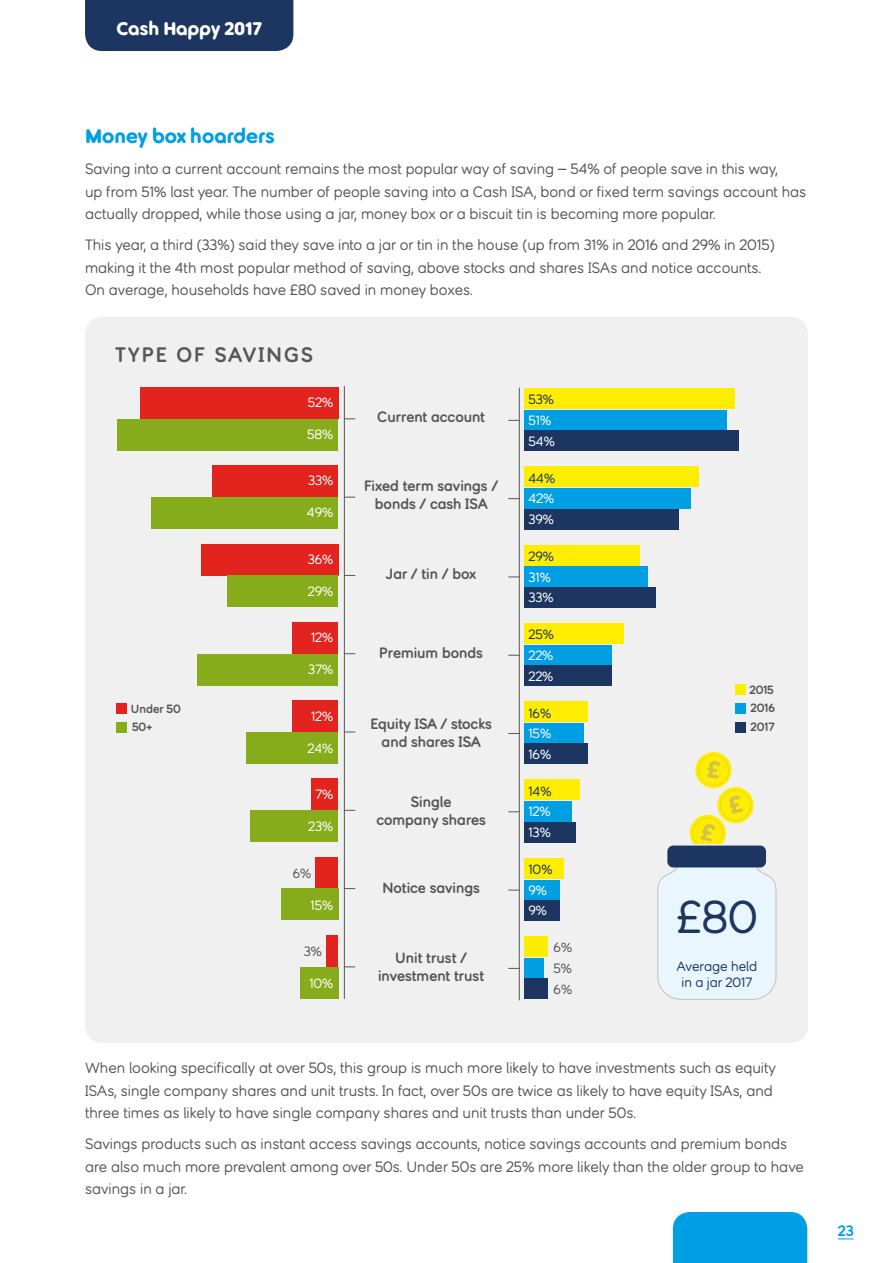
<style>
.page{position:relative;width:893px;height:1263px;background:#fff}
.page>*{position:absolute;margin:0;border:0;box-sizing:border-box;transform-origin:0 0}
.t1{font:45.75px "Sun Stroke Body";color:#1d3661}
.t2{font:21px "Sun Stroke Headline";color:#009fe3}
.t3{font:700 21px "Sun Stroke Body";letter-spacing:.1em;color:#575756}
.t4{font:19.5px "Sun Stroke Headline";color:#fff}
.t5{font:15px/22.5px "Sun Stroke Body";color:#575756}
.t6{font:700 15px/18px "Sun Stroke Body";color:#575756;text-align:center}
.t7{font:700 15px "Sun Stroke Body";color:#009fe3}
.t8{font:13.5px/20.7px "Sun Stroke Body";color:#fff}
.t9{font:13.5px/16.2px "Sun Stroke Body";color:#1d3661;text-align:center}
.t10{font:13.5px/20.7px "Sun Stroke Body";color:#575756;text-align:justify}
.t11{font:700 12px/18.8px "Sun Stroke Body";color:#575756}
</style>
<div class="page">
<div style="left:85px;top:0;width:208px;height:51px;background:#1d3661"></div>
<div style="left:673px;top:1212px;width:134px;height:51px;background:#009fe3"></div>
<svg style="left:838px;top:1238px;width:16px;height:1px"></svg>
<div style="left:85px;top:317px;width:723px;height:726px;background:#f0f0f0"></div>
<hr style="left:519px;top:388px;width:1px;height:612px;background:#575756">
<div style="left:524px;top:388px;width:211px;height:21px;background:#ffed00"></div>
<div style="left:524px;top:466px;width:175px;height:21px;background:#ffed00"></div>
<div style="left:524px;top:545px;width:116px;height:20px;background:#ffed00"></div>
<div style="left:524px;top:623px;width:100px;height:21px;background:#ffed00"></div>
<div style="left:524px;top:701px;width:64px;height:21px;background:#ffed00"></div>
<div style="left:524px;top:779px;width:56px;height:21px;background:#ffed00"></div>
<div style="left:524px;top:858px;width:40px;height:21px;background:#ffed00"></div>
<div style="left:524px;top:936px;width:24px;height:21px;background:#ffed00"></div>
<div style="left:524px;top:410px;width:203px;height:21px;background:#009fe3"></div>
<div style="left:524px;top:488px;width:167px;height:21px;background:#009fe3"></div>
<div style="left:524px;top:566px;width:124px;height:21px;background:#009fe3"></div>
<div style="left:524px;top:645px;width:88px;height:21px;background:#009fe3"></div>
<div style="left:524px;top:723px;width:60px;height:21px;background:#009fe3"></div>
<div style="left:524px;top:801px;width:48px;height:21px;background:#009fe3"></div>
<div style="left:524px;top:880px;width:36px;height:20px;background:#009fe3"></div>
<div style="left:524px;top:958px;width:20px;height:21px;background:#009fe3"></div>
<div style="left:524px;top:430px;width:215px;height:21px;background:#1d3661"></div>
<div style="left:524px;top:509px;width:155px;height:20px;background:#1d3661"></div>
<div style="left:524px;top:587px;width:132px;height:21px;background:#1d3661"></div>
<div style="left:524px;top:665px;width:88px;height:21px;background:#1d3661"></div>
<div style="left:524px;top:743px;width:64px;height:21px;background:#1d3661"></div>
<div style="left:524px;top:822px;width:52px;height:21px;background:#1d3661"></div>
<div style="left:524px;top:900px;width:36px;height:21px;background:#1d3661"></div>
<div style="left:524px;top:978px;width:24px;height:21px;background:#1d3661"></div>
<hr style="left:344px;top:386px;width:1px;height:612px;background:#575756">
<div style="left:140px;top:387px;width:198px;height:32px;background:#e3231d"></div>
<div style="left:212px;top:466px;width:126px;height:31px;background:#e3231d"></div>
<div style="left:201px;top:544px;width:137px;height:31px;background:#e3231d"></div>
<div style="left:292px;top:622px;width:46px;height:31px;background:#e3231d"></div>
<div style="left:292px;top:700px;width:46px;height:32px;background:#e3231d"></div>
<div style="left:311px;top:779px;width:27px;height:31px;background:#e3231d"></div>
<div style="left:315px;top:857px;width:23px;height:31px;background:#e3231d"></div>
<div style="left:327px;top:935px;width:11px;height:32px;background:#e3231d"></div>
<div style="left:117px;top:419px;width:221px;height:31px;background:#86ac1b"></div>
<div style="left:151px;top:497px;width:187px;height:32px;background:#86ac1b"></div>
<div style="left:228px;top:576px;width:110px;height:31px;background:#86ac1b"></div>
<div style="left:197px;top:654px;width:141px;height:31px;background:#86ac1b"></div>
<div style="left:247px;top:732px;width:91px;height:31px;background:#86ac1b"></div>
<div style="left:251px;top:810px;width:87px;height:32px;background:#86ac1b"></div>
<div style="left:281px;top:889px;width:57px;height:31px;background:#86ac1b"></div>
<div style="left:300px;top:967px;width:38px;height:31px;background:#86ac1b"></div>
<div style="left:116px;top:703px;width:11px;height:11px;background:#e3231d"></div>
<div style="left:116px;top:722px;width:11px;height:10px;background:#86ac1b"></div>
<div style="left:735px;top:685px;width:10px;height:10px;background:#ffed00"></div>
<div style="left:735px;top:703px;width:10px;height:10px;background:#009fe3"></div>
<div style="left:735px;top:722px;width:10px;height:11px;background:#1d3661"></div>
<svg style="left:655px;top:750px;width:124px;height:252px"></svg>
<h3 class="t4" style="left:117px;top:18px;width:147px">Cash Happy 2017</h3>
<h2 class="t2" style="left:85px;top:125px;width:191px">Money box hoarders</h2>
<p class="t5" style="left:85px;top:158px;width:723px">Saving into a current account remains the most popular way of saving – 54% of people save in this way,<br>up from 51% last year. The number of people saving into a Cash ISA, bond or fixed term savings account has actually dropped, while those using a jar, money box or a biscuit tin is becoming more popular.</p>
<p class="t5" style="left:85px;top:234px;width:691px">This year, a third (33%) said they save into a jar or tin in the house (up from 31% in 2016 and 29% in 2015) making it the 4th most popular method of saving, above stocks and shares ISAs and notice accounts.<br>On average, households have £80 saved in money boxes.</p>
<h2 class="t3" style="left:115px;top:343px;width:199px">TYPE OF SAVINGS</h2>
<p class="t11" style="left:131px;top:699px;width:51px">Under 50<br>50+</p>
<p class="t8" style="left:308px;top:392px;width:27px">52%</p>
<p class="t8" style="left:307px;top:424px;width:28px">58%</p>
<p class="t8" style="left:308px;top:471px;width:27px">33%</p>
<p class="t8" style="left:307px;top:503px;width:28px">49%</p>
<p class="t8" style="left:308px;top:549px;width:27px">36%</p>
<p class="t8" style="left:308px;top:581px;width:27px">29%</p>
<p class="t8" style="left:311px;top:628px;width:24px">12%</p>
<p class="t8" style="left:308px;top:660px;width:26px">37%</p>
<p class="t8" style="left:311px;top:706px;width:24px">12%</p>
<p class="t8" style="left:307px;top:738px;width:27px">24%</p>
<p class="t8" style="left:315px;top:785px;width:19px">7%</p>
<p class="t8" style="left:308px;top:817px;width:26px">23%</p>
<p class="t10" style="left:293px;top:863px;width:20px">6%</p>
<p class="t8" style="left:311px;top:895px;width:24px">15%</p>
<p class="t10" style="left:304px;top:942px;width:20px">3%</p>
<p class="t8" style="left:309px;top:974px;width:25px">10%</p>
<p class="t6" style="left:377px;top:408px;width:109px">Current account</p>
<p class="t6" style="left:364px;top:477px;width:136px">Fixed term savings / bonds / cash ISA</p>
<p class="t6" style="left:386px;top:564px;width:92px">Jar / tin / box</p>
<p class="t6" style="left:379px;top:644px;width:105px">Premium bonds</p>
<p class="t6" style="left:370px;top:714px;width:123px">Equity ISA / stocks and shares ISA</p>
<p class="t6" style="left:376px;top:793px;width:111px">Single<br>company shares</p>
<p class="t6" style="left:382px;top:878px;width:99px">Notice savings</p>
<p class="t6" style="left:378px;top:948px;width:108px">Unit trust / investment trust</p>
<p class="t9" style="left:528px;top:392px;width:27px">53%</p>
<p class="t8" style="left:528px;top:410px;width:28px">51%<br>54%</p>
<p class="t9" style="left:528px;top:470px;width:28px">44%</p>
<p class="t8" style="left:528px;top:489px;width:27px">42%<br>39%</p>
<p class="t9" style="left:528px;top:548px;width:27px">29%</p>
<p class="t8" style="left:528px;top:567px;width:27px">31%<br>33%</p>
<p class="t9" style="left:528px;top:627px;width:27px">25%</p>
<p class="t8" style="left:528px;top:645px;width:26px">22%<br>22%</p>
<p class="t9" style="left:528px;top:705px;width:24px">16%</p>
<p class="t8" style="left:528px;top:723px;width:24px">15%<br>16%</p>
<p class="t9" style="left:528px;top:783px;width:25px">14%</p>
<p class="t8" style="left:528px;top:802px;width:24px">12%<br>13%</p>
<p class="t9" style="left:528px;top:862px;width:25px">10%</p>
<p class="t8" style="left:528px;top:880px;width:20px">9%<br>9%</p>
<p class="t10" style="left:554px;top:938px;width:20px">6% 5% 6%</p>
<p class="t11" style="left:749px;top:680px;width:27px;line-height:18.1px">2015<br>2016</p>
<p class="t11" style="left:750px;top:718px;width:26px">2017</p>
<h1 class="t1" style="left:676px;top:892px;width:83px">£80</h1>
<p class="t9" style="left:676px;top:959px;width:82px">Average held in a jar 2017</p>
<p class="t5" style="left:85px;top:1057px;width:692px">When looking specifically at over 50s, this group is much more likely to have investments such as equity<br>ISAs, single company shares and unit trusts. In fact, over 50s are twice as likely to have equity ISAs, and three times as likely to have single company shares and unit trusts than under 50s.</p>
<p class="t5" style="left:85px;top:1133px;width:720px">Savings products such as instant access savings accounts, notice savings accounts and premium bonds are also much more prevalent among over 50s. Under 50s are 25% more likely than the older group to have savings in a jar.</p>
<p class="t7" style="left:838px;top:1223px;width:18px">23</p>
</div>
